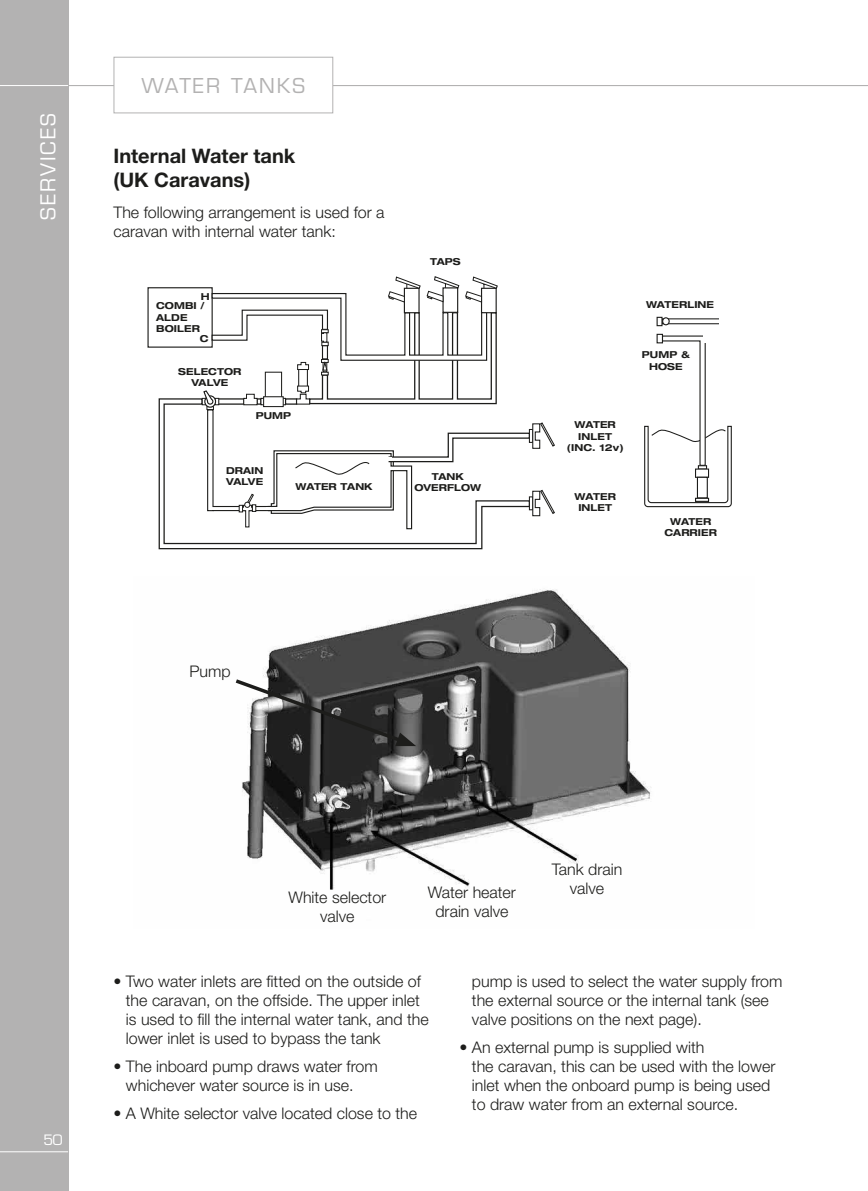
<style>
.page{position:relative;width:868px;height:1191px;background:#fff}
.page>*{position:absolute;margin:0;border:0;box-sizing:border-box;transform-origin:0 0}
.t1{font:700 20px/24px "Helvetica Neue";color:#1d1d1b}
.t2{font:20px "Eurostile";letter-spacing:.1em;color:#b3b2b2}
.t3{font:20px "Eurostile";letter-spacing:.1em;color:#fff}
.t4{font:700 expanded 18.4px/22px "Helvetica Neue";letter-spacing:.01em;color:#1d1d1b}
.t5{font:300 16px/19.2px "Helvetica Neue";color:#1d1d1b}
.t6{font:14px "Eurostile";color:#fff}
.t7{font:700 expanded 9.6px/11.6px "Helvetica Neue";letter-spacing:.01em;color:#1d1d1b;text-align:center}
</style>
<div class="page">
<hr style="left:0;top:85px;width:867px;height:1px;background:#b3b2b2">
<div style="left:0;top:0;width:68px;height:1191px;background:#b3b2b2"></div>
<hr style="left:0;top:1151px;width:68px;height:1px;background:#fff">
<hr style="left:0;top:85px;width:68px;height:1px;background:#fff">
<div style="left:114px;top:57px;width:219px;height:56px;background:#fff"></div>
<div style="left:113px;top:57px;width:220px;height:56px;border:1px solid #b3b2b2"></div>
<div style="left:147px;top:287px;width:66px;height:61px;border:1px solid #1d1d1b"></div>
<svg style="left:158px;top:398px;width:325px;height:152px"></svg>
<svg style="left:662px;top:318px;width:57px;height:6px"></svg>
<svg style="left:644px;top:335px;width:87px;height:173px"></svg>
<svg style="left:697px;top:465px;width:10px;height:3px"></svg>
<div style="left:695px;top:468px;width:14px;height:10px;background:#fff;border:1px solid #1d1d1b"></div>
<div style="left:696px;top:477px;width:11px;height:21px;background:#fff;border:1px solid #1d1d1b"></div>
<svg style="left:695px;top:498px;width:14px;height:4px"></svg>
<div style="left:656px;top:334px;width:7px;height:9px;background:#fff;border:1px solid #1d1d1b"></div>
<svg style="left:656px;top:317px;width:6px;height:9px"></svg>
<div style="left:662px;top:318px;width:7px;height:7px;background:#fff;border-radius:50%"></div>
<div style="left:662px;top:317px;width:7px;height:8px;border:1px solid #1d1d1b;border-radius:50%"></div>
<div style="left:703px;top:334px;width:9px;height:9px;background:#fff"></div>
<svg style="left:202px;top:276px;width:353px;height:254px"></svg>
<img style="left:242px;top:589px;width:409px;height:301px">
<svg style="left:235px;top:676px;width:181px;height:70px;background:#555"></svg>
<p class="t3" style="left:36px;top:220px;width:108px;rotate:-90deg">SERVICES</p>
<p class="t2" style="left:142px;top:74px;width:165px">WATER TANKS</p>
<p class="t1" style="left:113px;top:143px;width:183px">Internal Water tank (UK Caravans)</p>
<p class="t5" style="left:113px;top:202px;width:272px">The following arrangement is used for a caravan with internal water tank:</p>
<p class="t4" style="left:74px;top:197px;width:289px">2011 T6D WITH INTERNAL<br>WATER TANK</p>
<p class="t7" style="left:201px;top:291px;width:10px">H</p>
<p class="t7" style="left:200px;top:332px;width:10px">C</p>
<p class="t7" style="left:178px;top:365px;width:65px">SELECTOR<br>VALVE</p>
<p class="t7" style="left:156px;top:300px;width:50px;text-align:left">COMBI /<br>ALDE<br>BOILER</p>
<p class="t7" style="left:256px;top:409px;width:37px">PUMP</p>
<p class="t7" style="left:430px;top:255px;width:32px">TAPS</p>
<p class="t7" style="left:226px;top:464px;width:39px;text-align:left">DRAIN<br>VALVE</p>
<p class="t7" style="left:414px;top:470px;width:68px">TANK<br>OVERFLOW</p>
<p class="t7" style="left:295px;top:481px;width:79px">WATER TANK</p>
<p class="t5" style="left:189px;top:661px;width:43px">Pump</p>
<p class="t7" style="left:646px;top:299px;width:70px">WATERLINE</p>
<p class="t7" style="left:641px;top:349px;width:50px">PUMP &amp;<br>HOSE</p>
<p class="t7" style="left:566px;top:418px;width:58px">WATER<br>INLET (INC. 12v)</p>
<p class="t7" style="left:574px;top:490px;width:43px">WATER<br>INLET</p>
<p class="t7" style="left:664px;top:515px;width:54px">WATER<br>CARRIER</p>
<p class="t6" style="left:43px;top:1131px;width:20px">50</p>
<p class="t5" style="left:288px;top:887px;width:99px;text-align:center">White selector valve</p>
<p class="t5" style="left:551px;top:859px;width:72px">Tank drain</p>
<p class="t5" style="left:428px;top:882px;width:90px">Water heater</p>
<p class="t5" style="left:569px;top:878px;width:36px">valve</p>
<p class="t5" style="left:435px;top:901px;width:74px">drain valve</p>
<p class="t5" style="left:126px;top:971px;width:304px;text-indent:-12px">• Two water inlets are fitted on the outside of the caravan, on the offside. The upper inlet is used to fill the internal water tank, and the lower inlet is used to bypass the tank</p>
<p class="t5" style="left:126px;top:1056px;width:253px;text-indent:-12px">• The inboard pump draws water from whichever water source is in use.</p>
<p class="t5" style="left:113px;top:1103px;width:305px">• A White selector valve located close to the</p>
<p class="t5" style="left:472px;top:971px;width:312px">pump is used to select the water supply from the external source or the internal tank (see valve positions on the next page).</p>
<p class="t5" style="left:472px;top:1037px;width:305px;text-indent:-12px">• An external pump is supplied with<br>the caravan, this can be used with the lower inlet when the onboard pump is being used to draw water from an external source.</p>
</div>
